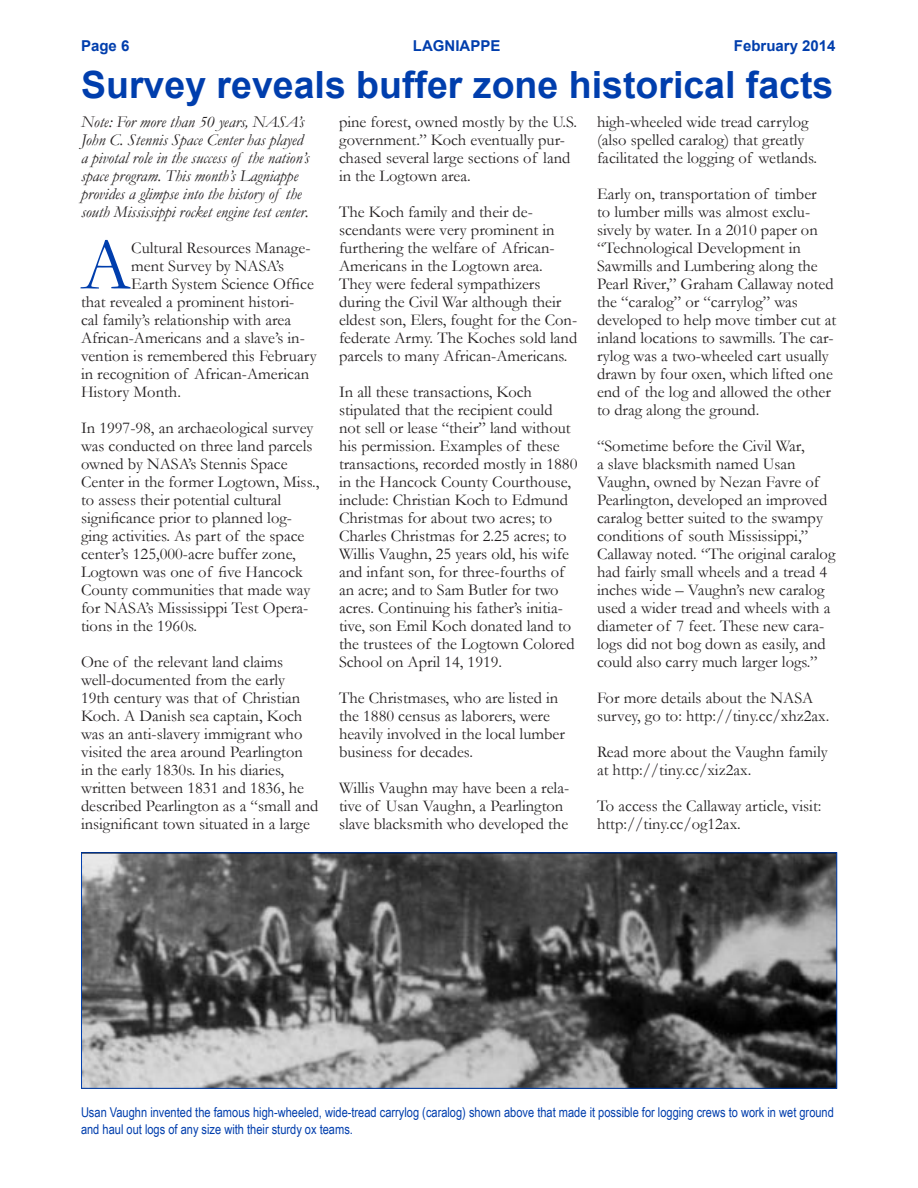
<style>
.page{position:relative;width:918px;height:1188px;background:#fff}
.page>*{position:absolute;margin:0;border:0;box-sizing:border-box;transform-origin:0 0}
.t1{font:74.25px "Garamond";color:#003ead}
.t2{font:700 37.5px "Arial";color:#003ead}
.t3{font:16.5px/18px "Garamond";color:#231f20}
.t4{font:italic 16.5px/18px "Garamond";color:#231f20}
.t5{font:700 15px "Arial";color:#003ead}
.t6{font:13.5px/16.5px "Arial Narrow";color:#003ead}
</style>
<div class="page">
<img style="left:83px;top:854px;width:752px;height:233px">
<div style="left:81px;top:852px;width:756px;height:237px;border:1px solid #003ead"></div>
<p class="t5" style="left:81px;top:36px;width:50px">Page 6</p>
<p class="t5" style="left:413px;top:36px;width:89px">LAGNIAPPE</p>
<p class="t5" style="left:734px;top:36px;width:103px">February 2014</p>
<p class="t2" style="left:81px;top:60px;width:754px">Survey reveals buffer zone historical facts</p>
<p class="t4" style="left:81px;top:112px;width:230px">Note: For more than 50 years, NASA’s John C. Stennis Space Center has played a pivotal role in the success of the nation’s space program. This month’s Lagniappe provides a glimpse into the history of the south Mississippi rocket engine test center.</p>
<p class="t1" style="left:81px;top:215px;width:52px">A</p>
<p class="t3" style="left:131px;top:238px;width:181px">Cultural Resources Manage-</p>
<p class="t3" style="left:131px;top:256px;width:154px">ment Survey by NASA’s</p>
<p class="t3" style="left:131px;top:274px;width:184px">Earth System Science Office</p>
<p class="t3" style="left:81px;top:292px;width:215px">that revealed a prominent histori-</p>
<p class="t3" style="left:81px;top:310px;width:212px">cal family’s relationship with area</p>
<p class="t3" style="left:81px;top:328px;width:225px">African-Americans and a slave’s in-</p>
<p class="t3" style="left:81px;top:346px;width:237px">vention is remembered this February</p>
<p class="t3" style="left:81px;top:364px;width:230px">in recognition of African-American</p>
<p class="t3" style="left:81px;top:382px;width:101px">History Month.</p>
<p class="t3" style="left:81px;top:418px;width:240px">In 1997-98, an archaeological survey was conducted on three land parcels owned by NASA’s Stennis Space Center in the former Logtown, Miss., to assess their potential cultural significance prior to planned log&shy;ging activities. As part of the space center’s 125,000-acre buffer zone, Logtown was one of five Hancock County communities that made way for NASA’s Mississippi Test Opera&shy;tions in the 1960s.</p>
<p class="t3" style="left:81px;top:652px;width:239px">One of the relevant land claims well-documented from the early<br>19th century was that of Christian Koch. A Danish sea captain, Koch was an anti-slavery immigrant who visited the area around Pearlington in the early 1830s. In his diaries, written between 1831 and 1836, he described Pearlington as a “small and insignificant town situated in a large</p>
<p class="t3" style="left:339px;top:112px;width:239px">pine forest, owned mostly by the U.S. government.” Koch eventually pur&shy;chased several large sections of land in the Logtown area.</p>
<p class="t3" style="left:339px;top:202px;width:195px">The Koch family and their de-</p>
<p class="t3" style="left:339px;top:220px;width:240px">scendants were very prominent in furthering the welfare of African-Americans in the Logtown area.<br>They were federal sympathizers during the Civil War although their eldest son, Elers, fought for the Con&shy;federate Army. The Koches sold land parcels to many African-Americans.</p>
<p class="t3" style="left:339px;top:382px;width:240px">In all these transactions, Koch stipulated that the recipient could not sell or lease “their” land without his permission. Examples of these transactions, recorded mostly in 1880 in the Hancock County Courthouse, include: Christian Koch to Edmund Christmas for about two acres; to Charles Christmas for 2.25 acres; to Willis Vaughn, 25 years old, his wife and infant son, for three-fourths of an acre; and to Sam Butler for two acres. Continuing his father’s initia&shy;tive, son Emil Koch donated land to the trustees of the Logtown Colored School on April 14, 1919.</p>
<p class="t3" style="left:339px;top:688px;width:227px">The Christmases, who are listed in the 1880 census as laborers, were heavily involved in the local lumber business for decades.</p>
<p class="t3" style="left:339px;top:778px;width:232px">Willis Vaughn may have been a rela&shy;tive of Usan Vaughn, a Pearlington slave blacksmith who developed the</p>
<p class="t3" style="left:597px;top:112px;width:222px">high-wheeled wide tread carrylog (also spelled caralog) that greatly facilitated the logging of wetlands.</p>
<p class="t3" style="left:597px;top:184px;width:241px">Early on, transportation of timber<br>to lumber mills was almost exclu&shy;sively by water. In a 2010 paper on “Technological Development in Sawmills and Lumbering along the Pearl River,” Graham Callaway noted the “caralog” or “carrylog” was developed to help move timber cut at inland locations to sawmills. The car&shy;rylog was a two-wheeled cart usually drawn by four oxen, which lifted one end of the log and allowed the other to drag along the ground.</p>
<p class="t3" style="left:597px;top:436px;width:240px">“Sometime before the Civil War,<br>a slave blacksmith named Usan Vaughn, owned by Nezan Favre of Pearlington, developed an improved caralog better suited to the swampy conditions of south Mississippi,” Callaway noted. “The original caralog had fairly small wheels and a tread 4 inches wide – Vaughn’s new caralog used a wider tread and wheels with a diameter of 7 feet. These new cara&shy;logs did not bog down as easily, and could also carry much larger logs.”</p>
<p class="t3" style="left:597px;top:688px;width:234px">For more details about the NASA survey, go to: http://tiny.cc/xhz2ax.</p>
<p class="t3" style="left:597px;top:742px;width:232px">Read more about the Vaughn family at http://tiny.cc/xiz2ax.</p>
<p class="t3" style="left:597px;top:796px;width:226px">To access the Callaway article, visit:</p>
<p class="t3" style="left:597px;top:814px;width:145px">http://tiny.cc/og12ax.</p>
<p class="t6" style="left:81px;top:1104px;width:754px">Usan Vaughn invented the famous high-wheeled, wide-tread carrylog (caralog) shown above that made it possible for logging crews to work in wet ground and haul out logs of any size with their sturdy ox teams.</p>
</div>
